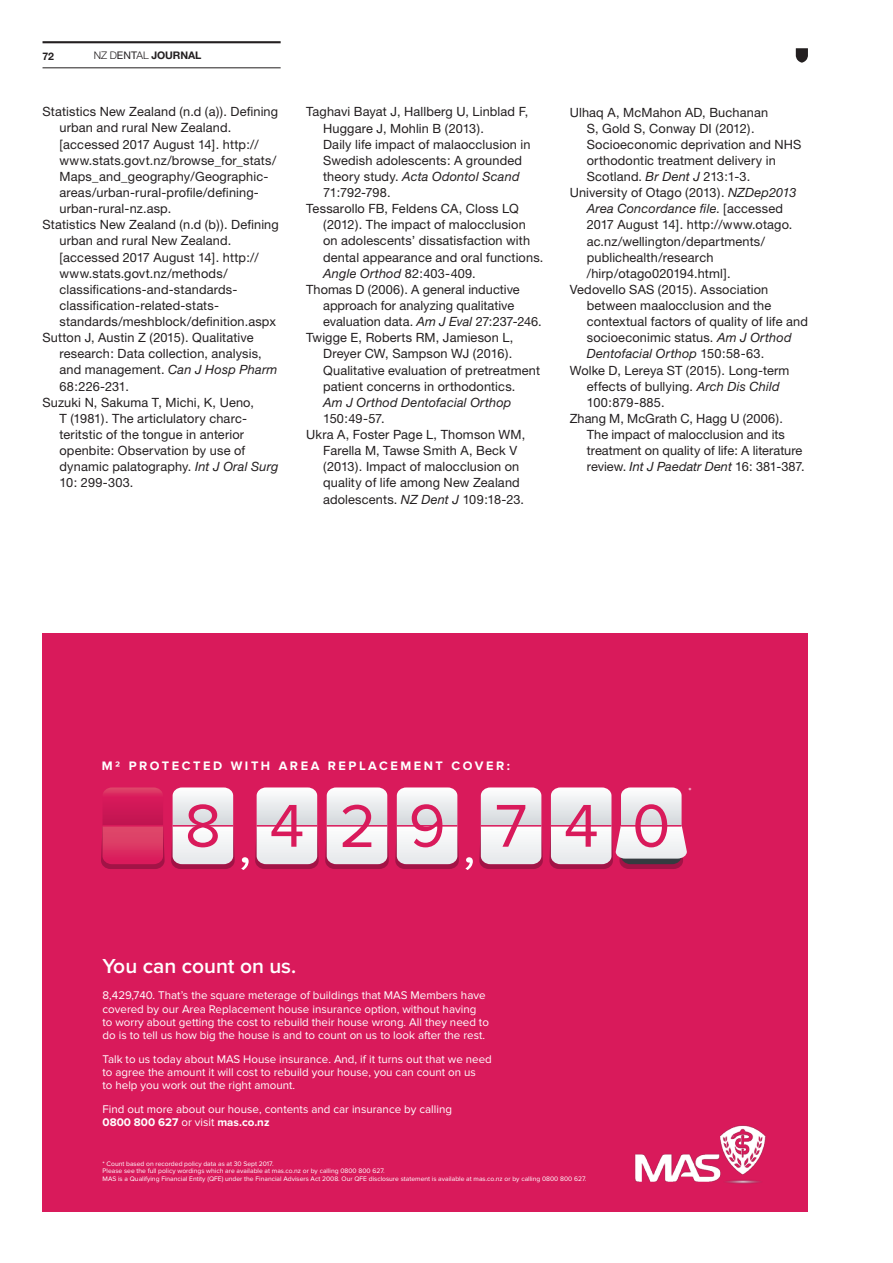
<style>
.page{position:relative;width:893px;height:1263px;background:#fff}
.page>*{position:absolute;margin:0;border:0;box-sizing:border-box;transform-origin:0 0}
.t1{font:600 21px "Proxima Nova";color:#fff}
.t2{font:12.75px "Helvetica Neue";letter-spacing:.01em;color:#231f20}
.t3{font:italic 12.75px "Helvetica Neue";letter-spacing:.015em;color:#231f20}
.t4{font:700 12.75px "Proxima Nova";letter-spacing:.2em;color:#fff}
.t5{font:11.55px/13.2px "Proxima Nova";color:#fff}
.t6{font:700 10.5px "Helvetica Neue";letter-spacing:-.01em;color:#231f20}
.t7{font:9.3px "Proxima Nova";color:#fff}
.t8{font:6.75px/7.5px "Proxima Nova";color:#fff}
.s1{font-weight:300}
.s2{font-weight:400}
.s3{font-style:italic}
.s4{font-style:normal}
.s5{font-weight:700}
</style>
<div class="page">
<svg style="left:796px;top:48px;width:12px;height:15px"></svg>
<hr style="left:43px;top:68px;width:238px;height:1px;background:#231f20">
<hr style="left:43px;top:41px;width:238px;height:2px;background:#231f20">
<div style="left:43px;top:634px;width:765px;height:578px;background:#d91a5b"></div>
<img style="left:634px;top:1125px;width:132px;height:59px">
<svg style="left:101px;top:787px;width:64px;height:82px"></svg>
<hr style="left:103px;top:825px;width:60px;height:1px;background:#d91a5b">
<svg style="left:241px;top:857px;width:8px;height:13px"></svg>
<svg style="left:465px;top:857px;width:8px;height:13px"></svg>
<svg style="left:325px;top:787px;width:64px;height:82px;background:#e4becd"></svg>
<hr style="left:327px;top:825px;width:60px;height:1px;background:#d91a5b">
<svg style="left:395px;top:787px;width:64px;height:82px;background:#e4bccb"></svg>
<hr style="left:397px;top:825px;width:60px;height:1px;background:#d91a5b">
<svg style="left:255px;top:787px;width:64px;height:82px;background:#e4becd"></svg>
<hr style="left:257px;top:825px;width:60px;height:1px;background:#d91a5b">
<svg style="left:549px;top:787px;width:138px;height:82px"></svg>
<hr style="left:621px;top:825px;width:61px;height:1px;background:#d91a5b">
<svg style="left:479px;top:787px;width:64px;height:82px;background:#e5c3d1"></svg>
<hr style="left:481px;top:825px;width:60px;height:1px;background:#d91a5b">
<svg style="left:171px;top:787px;width:64px;height:82px;background:#e4b9ca"></svg>
<hr style="left:173px;top:825px;width:60px;height:1px;background:#d91a5b">
<p class="t6" style="left:43px;top:49px;width:13px">72</p>
<p class="t6" style="left:94px;top:48px;width:109px"><span class="s1">NZ D</span><span class="s2">ENT</span><span class="s1">AL</span> JOURNAL</p>
<p class="t2" style="left:43px;top:104px;width:237px">Statistics New Zealand (n.d (a)). Defining</p>
<p class="t2" style="left:60px;top:120px;width:173px">urban and rural New Zealand.</p>
<p class="t2" style="left:60px;top:136px;width:201px">[accessed 2017 August 14]. http://</p>
<p class="t2" style="left:60px;top:153px;width:218px">www.stats.govt.nz/browse_for_stats/</p>
<p class="t2" style="left:60px;top:169px;width:210px">Maps_and_geography/Geographic-</p>
<p class="t2" style="left:60px;top:185px;width:201px">areas/urban-rural-profile/defining-</p>
<p class="t2" style="left:60px;top:201px;width:113px">urban-rural-nz.asp.</p>
<p class="t2" style="left:43px;top:217px;width:238px">Statistics New Zealand (n.d (b)). Defining</p>
<p class="t2" style="left:60px;top:233px;width:173px">urban and rural New Zealand.</p>
<p class="t2" style="left:60px;top:249px;width:201px">[accessed 2017 August 14]. http://</p>
<p class="t2" style="left:60px;top:265px;width:170px">www.stats.govt.nz/methods/</p>
<p class="t2" style="left:60px;top:282px;width:179px">classifications-and-standards-</p>
<p class="t2" style="left:60px;top:298px;width:161px">classification-related-stats-</p>
<p class="t2" style="left:60px;top:314px;width:218px">standards/meshblock/definition.aspx</p>
<p class="t2" style="left:43px;top:330px;width:213px">Sutton J, Austin Z (2015). Qualitative</p>
<p class="t2" style="left:60px;top:346px;width:204px">research: Data collection, analysis,</p>
<p class="t2" style="left:60px;top:362px;width:219px">and management. <span class="s3">Can J Hosp Pharm</span></p>
<p class="t2" style="left:60px;top:378px;width:71px">68:226-231.</p>
<p class="t2" style="left:43px;top:395px;width:213px">Suzuki N, Sakuma T, Michi, K, Ueno,</p>
<p class="t2" style="left:60px;top:411px;width:189px">T (1981). The articlulatory charc-</p>
<p class="t2" style="left:60px;top:427px;width:186px">teritstic of the tongue in anterior</p>
<p class="t2" style="left:60px;top:443px;width:187px">openbite: Observation by use of</p>
<p class="t2" style="left:60px;top:459px;width:221px">dynamic palatography. <span class="s3">Int J Oral Surg</span></p>
<p class="t2" style="left:60px;top:475px;width:75px">10: 299-303.</p>
<p class="t2" style="left:306px;top:104px;width:224px">Taghavi Bayat J, Hallberg U, Linblad F,</p>
<p class="t2" style="left:323px;top:120px;width:162px">Huggare J, Mohlin B (2013).</p>
<p class="t2" style="left:323px;top:137px;width:209px">Daily life impact of malaocclusion in</p>
<p class="t2" style="left:323px;top:153px;width:200px">Swedish adolescents: A grounded</p>
<p class="t3" style="left:323px;top:169px;width:198px"><span class="s4">theory study.</span> Acta Odontol Scand</p>
<p class="t2" style="left:323px;top:185px;width:69px">71:792-798.</p>
<p class="t2" style="left:306px;top:201px;width:214px">Tessarollo FB, Feldens CA, Closs LQ</p>
<p class="t2" style="left:323px;top:217px;width:204px">(2012). The impact of malocclusion</p>
<p class="t2" style="left:323px;top:233px;width:208px">on adolescents’ dissatisfaction with</p>
<p class="t2" style="left:323px;top:249px;width:222px">dental appearance and oral functions.</p>
<p class="t3" style="left:323px;top:265px;width:154px">Angle Orthod <span class="s4">82:403-409.</span></p>
<p class="t2" style="left:306px;top:282px;width:215px">Thomas D (2006). A general inductive</p>
<p class="t2" style="left:323px;top:298px;width:193px">approach for analyzing qualitative</p>
<p class="t2" style="left:323px;top:314px;width:220px">evaluation data. <span class="s3">Am J Eval</span> 27:237-246.</p>
<p class="t2" style="left:306px;top:330px;width:209px">Twigge E, Roberts RM, Jamieson L,</p>
<p class="t2" style="left:323px;top:346px;width:191px">Dreyer CW, Sampson WJ (2016).</p>
<p class="t2" style="left:323px;top:362px;width:218px">Qualitative evaluation of pretreatment</p>
<p class="t2" style="left:323px;top:378px;width:194px">patient concerns in orthodontics.</p>
<p class="t3" style="left:323px;top:395px;width:190px">Am J Orthod Dentofacial Orthop</p>
<p class="t2" style="left:323px;top:411px;width:63px">150:49-57.</p>
<p class="t2" style="left:306px;top:427px;width:221px">Ukra A, Foster Page L, Thomson WM,</p>
<p class="t2" style="left:323px;top:443px;width:195px">Farella M, Tawse Smith A, Beck V</p>
<p class="t2" style="left:323px;top:459px;width:198px">(2013). Impact of malocclusion on</p>
<p class="t2" style="left:323px;top:475px;width:198px">quality of life among New Zealand</p>
<p class="t2" style="left:323px;top:491px;width:202px">adolescents. <span class="s3">NZ Dent J</span> 109:18-23.</p>
<p class="t2" style="left:570px;top:104px;width:200px">Ulhaq A, McMahon AD, Buchanan</p>
<p class="t2" style="left:587px;top:120px;width:169px">S, Gold S, Conway DI (2012).</p>
<p class="t2" style="left:587px;top:137px;width:216px">Socioeconomic deprivation and NHS</p>
<p class="t2" style="left:587px;top:153px;width:190px">orthodontic treatment delivery in</p>
<p class="t2" style="left:587px;top:169px;width:165px">Scotland. <span class="s3">Br Dent J</span> 213:1-3.</p>
<p class="t2" style="left:570px;top:185px;width:228px">University of Otago (2013). <span class="s3">NZDep2013</span></p>
<p class="t3" style="left:587px;top:201px;width:198px">Area Concordance file<span class="s4">. [accessed</span></p>
<p class="t2" style="left:587px;top:217px;width:207px">2017 August 14]. http://www.otago.</p>
<p class="t2" style="left:587px;top:233px;width:180px">ac.nz/wellington/departments/</p>
<p class="t2" style="left:587px;top:250px;width:128px">publichealth/research</p>
<p class="t2" style="left:587px;top:266px;width:145px">/hirp/otago020194.html].</p>
<p class="t2" style="left:570px;top:282px;width:200px">Vedovello SAS (2015). Association</p>
<p class="t2" style="left:587px;top:298px;width:186px">between maalocclusion and the</p>
<p class="t2" style="left:587px;top:314px;width:223px">contextual factors of quality of life and</p>
<p class="t2" style="left:587px;top:330px;width:206px">socioeconimic status. <span class="s3">Am J Orthod</span></p>
<p class="t3" style="left:587px;top:346px;width:179px">Dentofacial Orthop <span class="s4">150:58-63.</span></p>
<p class="t2" style="left:570px;top:362px;width:221px">Wolke D, Lereya ST (2015). Long-term</p>
<p class="t2" style="left:587px;top:379px;width:194px">effects of bullying. <span class="s3">Arch Dis Child</span></p>
<p class="t2" style="left:587px;top:395px;width:79px">100:879-885.</p>
<p class="t2" style="left:570px;top:411px;width:215px">Zhang M, McGrath C, Hagg U (2006).</p>
<p class="t2" style="left:587px;top:427px;width:200px">The impact of malocclusion and its</p>
<p class="t2" style="left:587px;top:443px;width:217px">treatment on quality of life: A literature</p>
<p class="t2" style="left:587px;top:459px;width:219px">review. <span class="s3">Int J Paedatr Dent</span> 16: 381-387.</p>
<p class="t4" style="left:102px;top:758px;width:410px">M2 PROTECTED WITH AREA REPLACEMENT COVER:</p>
<h1 class="t1" style="left:103px;top:953px;width:195px">You can count on us.</h1>
<p class="t5" style="left:103px;top:989px;width:388px">8,429,740. That’s the square meterage of buildings that MAS Members have covered by our Area Replacement house insurance option, without having to worry about getting the cost to rebuild their house wrong. All they need to do is to tell us how big the house is and to count on us to look after the rest.</p>
<p class="t5" style="left:103px;top:1052px;width:391px">Talk to us today about MAS House insurance. And, if it turns out that we need to agree the amount it will cost to rebuild your house, you can count on us<br>to help you work out the right amount.</p>
<p class="t5" style="left:103px;top:1103px;width:351px">Find out more about our house, contents and car insurance by calling<br><span class="s5">0800 800 627</span> or visit <span class="s5">mas.co.nz</span></p>
<p class="t7" style="left:688px;top:785px;width:5px">*</p>
<p class="t8" style="left:103px;top:1160px;width:485px">* Count based on recorded policy data as at 30 Sept 2017.<br>Please see the full policy wordings which are available at mas.co.nz or by calling 0800 800 627.<br>MAS is a Qualifying Financial Entity (QFE) under the Financial Advisers Act 2008. Our QFE disclosure statement is available at mas.co.nz or by calling 0800 800 627.</p>
</div>
